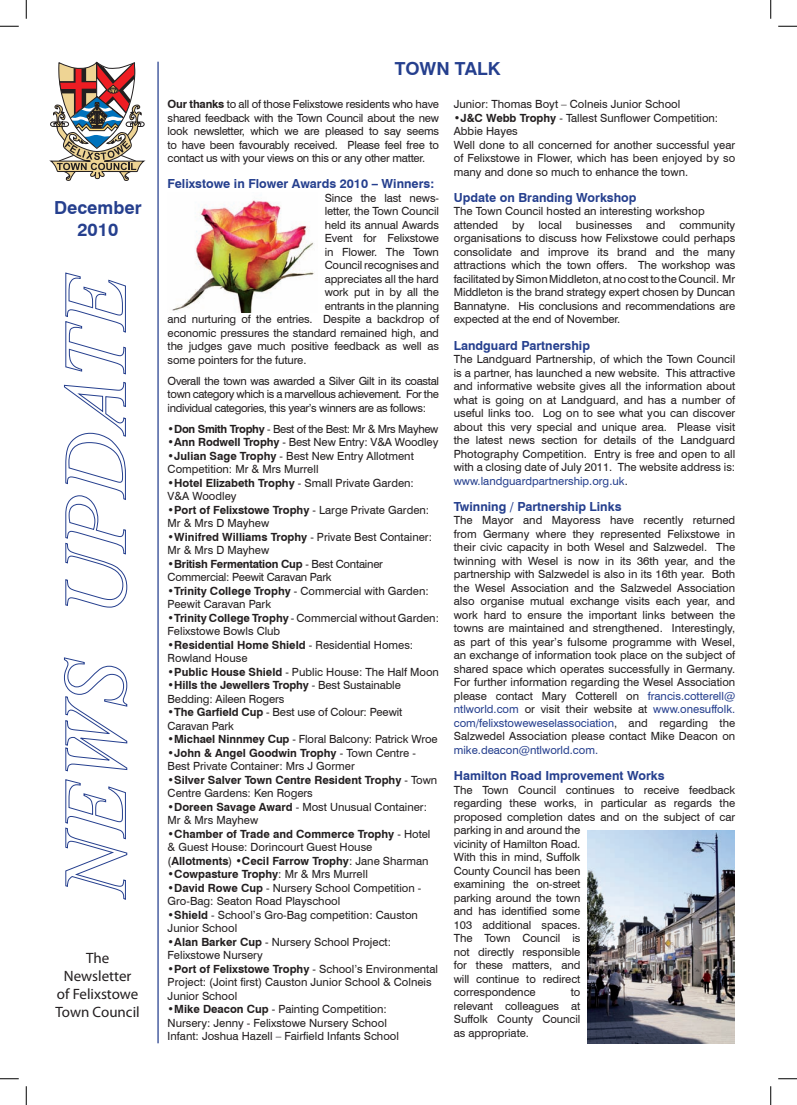
<style>
.page{position:relative;width:797px;height:1105px;background:#fff}
.page>*{position:absolute;margin:0;border:0;box-sizing:border-box;transform-origin:0 0}
.t1{font:700 18px/21.6px "Swiss 721 BT";color:#253f8e;text-align:center}
.t2{font:15px/18px "Myriad Pro";color:#231f20;text-align:center}
.t3{font:700 12.5px "Swiss 721 BT";color:#253f8e}
.t4{font:11.25px/13.5px "Swiss 721 BT";letter-spacing:-.005em;color:#231f20}
.t5{font:700 11.25px/13.5px "Swiss 721 BT";color:#231f20}
.t6{font:11.25px "Swiss 721 BT";letter-spacing:-.03em;color:#231f20}
.t7{font:11.25px "Swiss 721 BT";color:#253f8e}
.s1{font-weight:700}
.s2{color:#253f8e}
.s3{font-weight:400}
</style>
<div class="page">
<svg style="left:50px;top:62px;width:94px;height:119px"></svg>
<hr style="left:157px;top:62px;width:2px;height:981px;background:#253f8e">
<svg style="left:65px;top:779px;width:63px;height:121px"></svg>
<svg style="left:63px;top:657px;width:65px;height:115px"></svg>
<svg style="left:63px;top:381px;width:65px;height:227px"></svg>
<svg style="left:65px;top:272px;width:61px;height:103px"></svg>
<img style="left:172px;top:200px;width:142px;height:112px">
<img style="left:587px;top:830px;width:147px;height:213px">
<svg style="left:0;top:25px;width:19px;height:2px"></svg>
<svg style="left:778px;top:25px;width:19px;height:2px"></svg>
<svg style="left:0;top:1078px;width:19px;height:1px"></svg>
<svg style="left:778px;top:1078px;width:19px;height:1px"></svg>
<svg style="left:25px;top:0;width:2px;height:19px"></svg>
<svg style="left:25px;top:1086px;width:2px;height:19px"></svg>
<svg style="left:770px;top:0;width:1px;height:19px"></svg>
<svg style="left:770px;top:1086px;width:1px;height:19px"></svg>
<h1 class="t1" style="left:54px;top:197px;width:89px">December<br>2010</h1>
<h2 class="t2" style="left:56px;top:948px;width:86px">The<br>Newsletter<br>of Felixstowe<br>Town Council</h2>
<h1 class="t1" style="left:394px;top:58px;width:107px">TOWN TALK</h1>
<p class="t4" style="left:454px;top:97px;width:228px">Junior: Thomas Boyt – Colneis Junior School</p>
<p class="t4" style="left:454px;top:111px;width:283px">•<span class="s1">J&amp;C Webb Trophy</span> - Tallest Sunflower Competition:<br>Abbie Hayes<br>Well done to all concerned for another successful year of Felixstowe in Flower, which has been enjoyed by so many and done so much to enhance the town.</p>
<p class="t3" style="left:454px;top:190px;width:184px">Update on Branding Workshop</p>
<p class="t4" style="left:454px;top:204px;width:283px">The Town Council hosted an interesting workshop attended by local businesses and community organisations to discuss how Felixstowe could perhaps consolidate and improve its brand and the many attractions which the town offers. The workshop was facilitated by Simon Middleton, at no cost to the Council. Mr Middleton is the brand strategy expert chosen by Duncan Bannatyne. His conclusions and recommendations are expected at the end of November.</p>
<p class="t3" style="left:454px;top:337px;width:138px">Landguard Partnership</p>
<p class="t4" style="left:454px;top:352px;width:283px;text-align:justify">The Landguard Partnership, of which the Town Council is a partner, has launched a new website. This attractive and informative website gives all the information about what is going on at Landguard, and has a number of useful links too. Log on to see what you can discover about this very special and unique area. Please visit the latest news section for details of the Landguard Photography Competition. Entry is free and open to all with a closing date of July 2011. The website address is: <span class="s2">www.landguardpartnership.org.uk</span>.</p>
<p class="t3" style="left:454px;top:499px;width:169px">Twinning / Partnership Links</p>
<p class="t4" style="left:454px;top:513px;width:283px;text-align:justify">The Mayor and Mayoress have recently returned from Germany where they represented Felixstowe in their civic capacity in both Wesel and Salzwedel. The twinning with Wesel is now in its 36th year, and the partnership with Salzwedel is also in its 16th year. Both the Wesel Association and the Salzwedel Association also organise mutual exchange visits each year, and work hard to ensure the important links between the towns are maintained and strengthened. Interestingly, as part of this year’s fulsome programme with Wesel, an exchange of information took place on the subject of shared space which operates successfully in Germany.<br>For further information regarding the Wesel Association please contact Mary Cotterell on <span class="s2">francis.cotterell@ ntlworld.com</span> or visit their website at <span class="s2">www.onesuffolk. com/felixstoweweselassociation</span>, and regarding the Salzwedel Association please contact Mike Deacon on</p>
<p class="t7" style="left:454px;top:743px;width:146px">mike.deacon@ntlworld.com.</p>
<p class="t3" style="left:454px;top:768px;width:212px">Hamilton Road Improvement Works</p>
<p class="t4" style="left:454px;top:783px;width:283px">The Town Council continues to receive feedback regarding these works, in particular as regards the proposed completion dates and on the subject of car parking in and around the<br>vicinity of Hamilton Road.<br>With this in mind, Suffolk<br>County Council has been<br>examining the on-street<br>parking around the town<br>and has identified some<br>103 additional spaces.<br>The Town Council is<br>not directly responsible<br>for these matters, and<br>will continue to redirect<br>correspondence</p>
<p class="t4" style="left:168px;top:97px;width:273px;text-align:justify"><span class="s1">Our thanks</span> to all of those Felixstowe residents who have shared feedback with the Town Council about the new look newsletter, which we are pleased to say seems to have been favourably received. Please feel free to contact us with your views on this or any other matter.</p>
<p class="t3" style="left:168px;top:176px;width:268px">Felixstowe in Flower Awards 2010 – Winners:</p>
<p class="t4" style="left:325px;top:191px;width:116px">Since the last news-</p>
<p class="t4" style="left:325px;top:204px;width:116px">letter, the Town Council</p>
<p class="t4" style="left:325px;top:218px;width:116px">held its annual Awards</p>
<p class="t4" style="left:325px;top:231px;width:116px">Event for Felixstowe</p>
<p class="t4" style="left:325px;top:245px;width:116px">in Flower. The Town</p>
<p class="t4" style="left:325px;top:258px;width:116px">Council recognises and</p>
<p class="t4" style="left:325px;top:272px;width:116px">appreciates all the hard</p>
<p class="t4" style="left:325px;top:285px;width:116px">work put in by all the</p>
<p class="t4" style="left:325px;top:299px;width:116px">entrants in the planning</p>
<p class="t4" style="left:168px;top:312px;width:273px">and nurturing of the entries. Despite a backdrop of</p>
<p class="t4" style="left:168px;top:326px;width:273px">economic pressures the standard remained high, and</p>
<p class="t4" style="left:168px;top:339px;width:273px">the judges gave much positive feedback as well as</p>
<p class="t4" style="left:168px;top:353px;width:140px">some pointers for the future.</p>
<p class="t4" style="left:168px;top:374px;width:273px;text-align:justify">Overall the town was awarded a Silver Gilt in its coastal town category which is a marvellous achievement. For the individual categories, this year’s winners are as follows:</p>
<p class="t6" style="left:168px;top:422px;width:272px">•<span class="s1">Don Smith Trophy</span> - Best of the Best: Mr &amp; Mrs Mayhew</p>
<p class="t4" style="left:168px;top:435px;width:272px">•<span class="s1">Ann Rodwell Trophy</span> - Best New Entry: V&amp;A Woodley</p>
<p class="t4" style="left:168px;top:449px;width:248px">•<span class="s1">Julian Sage Trophy</span> - Best New Entry Allotment<br>Competition: Mr &amp; Mrs Murrell</p>
<p class="t4" style="left:168px;top:476px;width:248px">•<span class="s1">Hotel Elizabeth Trophy</span> - Small Private Garden:<br>V&amp;A Woodley</p>
<p class="t4" style="left:168px;top:503px;width:263px">•<span class="s1">Port of Felixstowe Trophy</span> - Large Private Garden:<br>Mr &amp; Mrs D Mayhew</p>
<p class="t4" style="left:168px;top:530px;width:266px">•<span class="s1">Winifred Williams Trophy</span> - Private Best Container:<br>Mr &amp; Mrs D Mayhew</p>
<p class="t4" style="left:168px;top:557px;width:217px">•<span class="s1">British Fermentation Cup</span> - Best Container<br>Commercial: Peewit Caravan Park</p>
<p class="t4" style="left:168px;top:584px;width:263px">•<span class="s1">Trinity College Trophy</span> - Commercial with Garden:<br>Peewit Caravan Park</p>
<p class="t4" style="left:168px;top:611px;width:273px">•<span class="s1">Trinity College Trophy</span> - Commercial without Garden:<br>Felixstowe Bowls Club</p>
<p class="t4" style="left:168px;top:638px;width:247px">•<span class="s1">Residential Home Shield</span> - Residential Homes:<br>Rowland House</p>
<p class="t4" style="left:168px;top:665px;width:273px">•<span class="s1">Public House Shield</span> - Public House: The Half Moon</p>
<p class="t4" style="left:168px;top:678px;width:235px">•<span class="s1">Hills the Jewellers Trophy</span> - Best Sustainable<br>Bedding: Aileen Rogers</p>
<p class="t4" style="left:168px;top:705px;width:236px">•<span class="s1">The Garfield Cup</span> - Best use of Colour: Peewit<br>Caravan Park</p>
<p class="t4" style="left:168px;top:732px;width:271px">•<span class="s1">Michael Ninnmey Cup</span> - Floral Balcony: Patrick Wroe</p>
<p class="t4" style="left:168px;top:746px;width:250px">•<span class="s1">John &amp; Angel Goodwin Trophy</span> - Town Centre -<br>Best Private Container: Mrs J Gormer</p>
<p class="t5" style="left:168px;top:773px;width:271px"><span class="s3">•</span>Silver Salver Town Centre Resident Trophy <span class="s3">- Town<br>Centre Gardens: Ken Rogers</span></p>
<p class="t4" style="left:168px;top:800px;width:261px">•<span class="s1">Doreen Savage Award</span> - Most Unusual Container:<br>Mr &amp; Mrs Mayhew</p>
<p class="t5" style="left:168px;top:827px;width:264px"><span class="s3">•</span>Chamber of Trade and Commerce Trophy <span class="s3">- Hotel &amp; Guest House: Dorincourt Guest House (</span>Allotments<span class="s3">) •</span>Cecil Farrow Trophy<span class="s3">: Jane Sharman</span></p>
<p class="t5" style="left:168px;top:867px;width:202px">•Cowpasture Trophy<span class="s3">: Mr &amp; Mrs Murrell</span></p>
<p class="t4" style="left:168px;top:881px;width:255px">•<span class="s1">David Rowe Cup</span> - Nursery School Competition -<br>Gro-Bag: Seaton Road Playschool</p>
<p class="t4" style="left:168px;top:908px;width:252px">•<span class="s1">Shield</span> - School’s Gro-Bag competition: Causton<br>Junior School</p>
<p class="t4" style="left:168px;top:935px;width:225px">•<span class="s1">Alan Barker Cup</span> - Nursery School Project:<br>Felixstowe Nursery</p>
<p class="t4" style="left:168px;top:962px;width:272px">•<span class="s1">Port of Felixstowe Trophy</span> - School’s Environmental<br>Project: (Joint first) Causton Junior School &amp; Colneis<br>Junior School</p>
<p class="t4" style="left:168px;top:1002px;width:233px">•<span class="s1">Mike Deacon Cup</span> - Painting Competition:<br>Nursery: Jenny - Felixstowe Nursery School<br>Infant: Joshua Hazell – Fairfield Infants School</p>
<p class="t4" style="left:454px;top:985px;width:128px;text-align:justify;text-indent:117px">to relevant colleagues at Suffolk County Council as appropriate.</p>
</div>
